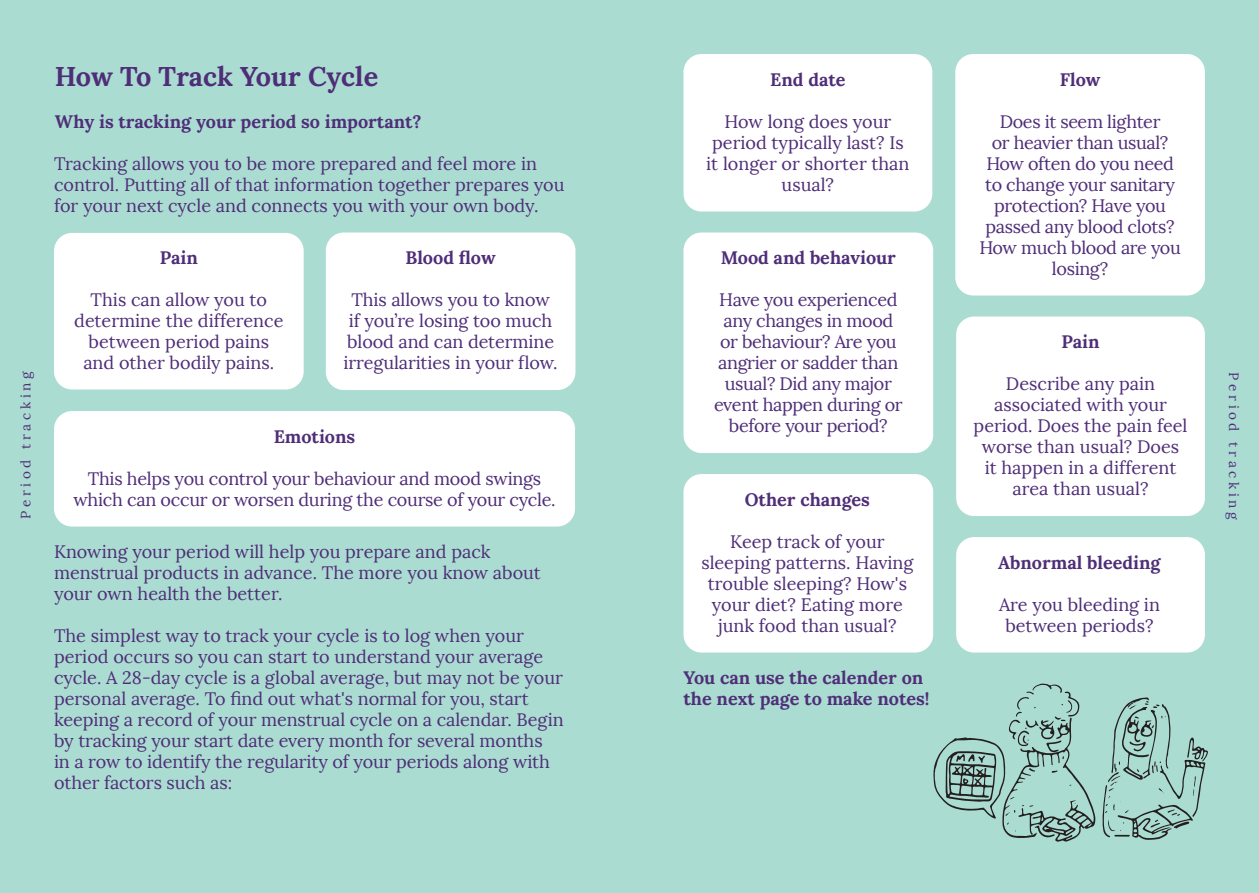
<style>
.page{position:relative;width:1259px;height:893px;background:#fff}
.page>*{position:absolute;margin:0;border:0;box-sizing:border-box;transform-origin:0 0}
.t1{font:700 27px "Lora";color:#4f2e78}
.t2{font:18px/21px "Lora";letter-spacing:-.005em;color:#4f2e78;text-align:center}
.t3{font:700 18px/21px "Lora";color:#4f2e78}
.t4{font:13.5px "Lora";letter-spacing:.27em;color:#4f2e78}
</style>
<div class="page">
<div style="left:0;top:0;width:629px;height:893px;background:#abdcd2"></div>
<div style="left:629px;top:0;width:630px;height:893px;background:#abdcd2"></div>
<div style="left:683px;top:54px;width:249px;height:158px;background:#fff;border-radius:18px"></div>
<div style="left:955px;top:54px;width:250px;height:242px;background:#fff;border-radius:18px"></div>
<div style="left:956px;top:537px;width:249px;height:116px;background:#fff;border-radius:18px"></div>
<div style="left:956px;top:317px;width:249px;height:199px;background:#fff;border-radius:18px"></div>
<div style="left:683px;top:233px;width:250px;height:220px;background:#fff;border-radius:18px"></div>
<div style="left:683px;top:474px;width:250px;height:179px;background:#fff;border-radius:18px"></div>
<svg style="left:1102px;top:697px;width:106px;height:143px"></svg>
<svg style="left:933px;top:684px;width:162px;height:158px"></svg>
<div style="left:326px;top:233px;width:249px;height:157px;background:#fff;border-radius:18px"></div>
<div style="left:54px;top:233px;width:250px;height:156px;background:#fff;border-radius:18px"></div>
<div style="left:54px;top:411px;width:521px;height:116px;background:#fff;border-radius:18px"></div>
<h1 class="t1" style="left:55px;top:58px;width:325px">How To Track Your Cycle</h1>
<p class="t3" style="left:55px;top:111px;width:368px">Why is tracking your period so important?</p>
<p class="t2" style="left:54px;top:153px;width:512px;text-align:left">Tracking allows you to be more prepared and feel more in control. Putting all of that information together prepares you for your next cycle and connects you with your own body.</p>
<p class="t3" style="left:770px;top:69px;width:77px">End date</p>
<p class="t2" style="left:706px;top:111px;width:205px">How long does your period typically last? Is it longer or shorter than usual?</p>
<p class="t3" style="left:1059px;top:69px;width:42px">Flow</p>
<p class="t2" style="left:979px;top:111px;width:203px">Does it seem lighter<br>or heavier than usual?<br>How often do you need to change your sanitary protection? Have you passed any blood clots?<br>How much blood are you losing?</p>
<p class="t3" style="left:406px;top:247px;width:91px">Blood flow</p>
<p class="t2" style="left:343px;top:289px;width:216px">This allows you to know<br>if you’re losing too much blood and can determine irregularities in your flow.</p>
<p class="t3" style="left:160px;top:247px;width:40px">Pain</p>
<p class="t2" style="left:74px;top:289px;width:211px">This can allow you to determine the difference between period pains and other bodily pains.</p>
<p class="t3" style="left:720px;top:247px;width:177px">Mood and behaviour</p>
<p class="t2" style="left:714px;top:289px;width:190px">Have you experienced any changes in mood or behaviour? Are you angrier or sadder than usual? Did any major event happen during or before your period?</p>
<p class="t3" style="left:1061px;top:331px;width:40px">Pain</p>
<p class="t2" style="left:973px;top:373px;width:215px">Describe any pain associated with your period. Does the pain feel worse than usual? Does<br>it happen in a different area than usual?</p>
<p class="t4" style="left:17px;top:519px;width:149px;rotate:-90deg">Period tracking</p>
<p class="t4" style="left:1242px;top:372px;width:149px;rotate:90deg">Period tracking</p>
<p class="t3" style="left:274px;top:426px;width:83px">Emotions</p>
<p class="t2" style="left:73px;top:468px;width:484px">This helps you control your behaviour and mood swings which can occur or worsen during the course of your cycle.</p>
<p class="t3" style="left:745px;top:489px;width:127px">Other changes</p>
<p class="t2" style="left:701px;top:531px;width:214px">Keep track of your sleeping patterns. Having trouble sleeping? How's your diet? Eating more junk food than usual?</p>
<p class="t3" style="left:683px;top:667px;width:247px">You can use the calender on the next page to make notes!</p>
<p class="t2" style="left:54px;top:541px;width:488px;text-align:left">Knowing your period will help you prepare and pack menstrual products in advance. The more you know about your own health the better.</p>
<p class="t2" style="left:54px;top:625px;width:511px;text-align:left">The simplest way to track your cycle is to log when your period occurs so you can start to understand your average cycle. A 28-day cycle is a global average, but may not be your personal average. To find out what's normal for you, start keeping a record of your menstrual cycle on a calendar. Begin by tracking your start date every month for several months<br>in a row to identify the regularity of your periods along with other factors such as:</p>
<p class="t3" style="left:998px;top:552px;width:164px">Abnormal bleeding</p>
<p class="t2" style="left:999px;top:594px;width:162px">Are you bleeding in between periods?</p>
</div>
